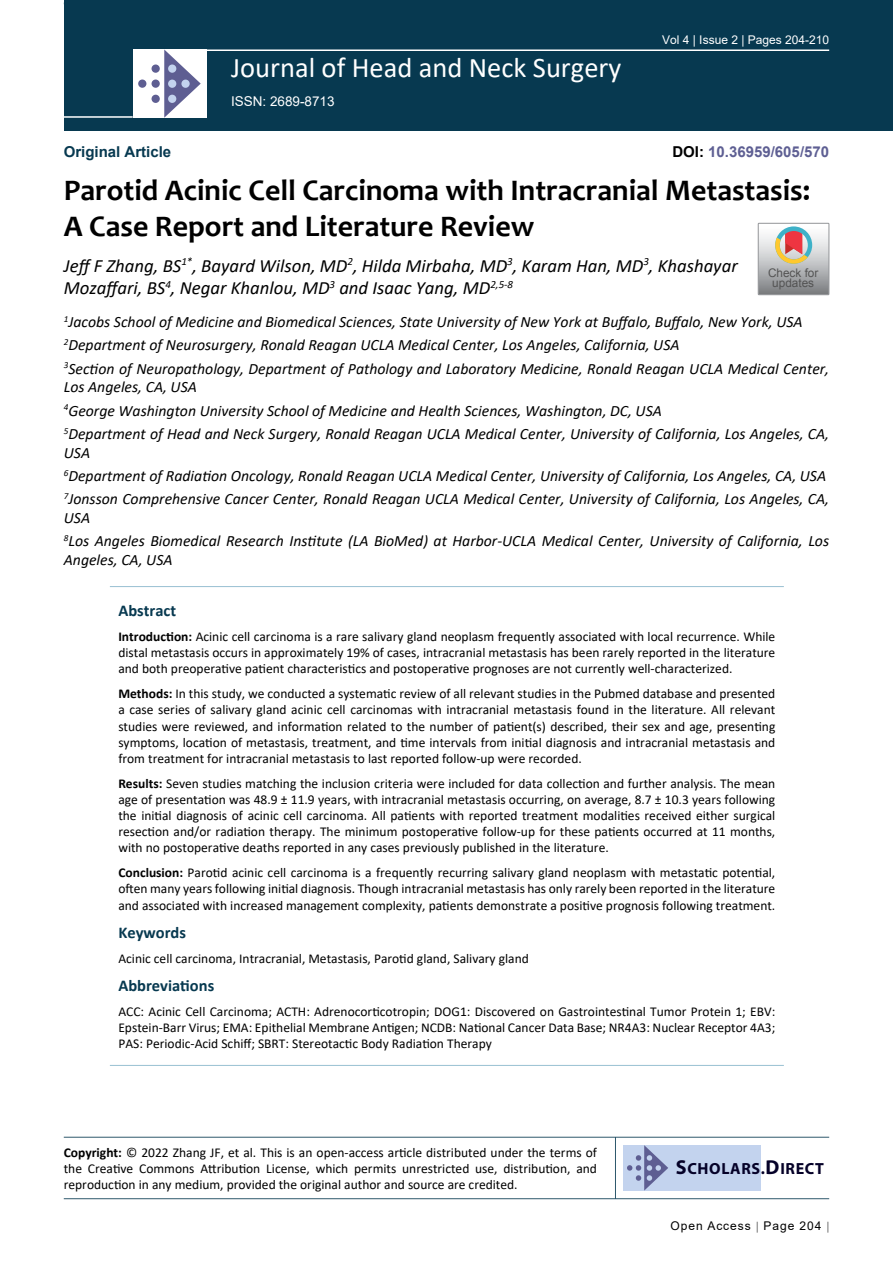
<style>
.page{position:relative;width:893px;height:1263px;background:#fff}
.page>*{position:absolute;margin:0;border:0;box-sizing:border-box;transform-origin:0 0}
.t1{font:700 30px/36px "Candara";color:#000}
.t2{font:28.5px "Calibri";color:#fff}
.t3{font:italic 18.75px/22.5px "Calibri";color:#000}
.t4{font:700 16.5px "Calibri";color:#073950}
.t5{font:700 16.2px "Myriad Pro";letter-spacing:.04em;color:#050128}
.t6{font:italic 15.75px/23.1px "Calibri";color:#000}
.t7{font:700 15px "Arial";color:#5e5f93}
.t8{font:700 15px "Arial";color:#073950}
.t9{font:13.5px/16.2px "Calibri";color:#000;text-align:justify}
.t10{font:13.5px "Arial";color:#fff}
.t11{font:12px "Arial";color:#fff}
.t12{font:12px "Arial";letter-spacing:.08em;color:#000}
.t13{font:11.85px/10.2px "Arial";color:#535353;text-align:center}
.s1{color:#000}
.s2{font-weight:700}
.s3{font-size:20.25px}
</style>
<div class="page">
<div style="left:64px;top:0;width:829px;height:131px;background:#073950"></div>
<hr style="left:64px;top:1137px;width:765px;height:1px;background:#073950">
<hr style="left:64px;top:1198px;width:765px;height:1px;background:#073950">
<hr style="left:615px;top:1137px;width:1px;height:62px;background:#073950">
<hr style="left:204px;top:49px;width:625px;height:2px;background:#fff">
<hr style="left:64px;top:116px;width:69px;height:2px;background:#fff">
<div style="left:133px;top:49px;width:74px;height:69px;background:#fff"></div>
<svg style="left:164px;top:49px;width:37px;height:69px"></svg>
<div style="left:152px;top:65px;width:8px;height:8px;background:#5e5e92;border-radius:50%"></div>
<div style="left:138px;top:80px;width:8px;height:8px;background:#5e5e92;border-radius:50%"></div>
<div style="left:152px;top:80px;width:8px;height:8px;background:#5e5e92;border-radius:50%"></div>
<div style="left:168px;top:80px;width:8px;height:8px;background:#c3d3ee;border-radius:50%"></div>
<div style="left:181px;top:80px;width:9px;height:8px;background:#c3d3ee;border-radius:50%"></div>
<div style="left:168px;top:95px;width:8px;height:8px;background:#c3d3ee;border-radius:50%"></div>
<div style="left:168px;top:65px;width:8px;height:8px;background:#c3d3ee;border-radius:50%"></div>
<div style="left:152px;top:95px;width:8px;height:8px;background:#5e5e92;border-radius:50%"></div>
<div style="left:623px;top:1145px;width:138px;height:45px;background:#c3d3ee"></div>
<svg style="left:627px;top:1145px;width:41px;height:45px"></svg>
<hr style="left:110px;top:586px;width:674px;height:1px;background:#98c0d2">
<hr style="left:110px;top:1065px;width:674px;height:1px;background:#98c0d2">
<svg style="left:758px;top:223px;width:71px;height:72px;background:#bdb6b3"></svg>
<p class="t8" style="left:64px;top:141px;width:109px">Original Article</p>
<h2 class="t2" style="left:231px;top:48px;width:392px">Journal of Head and Neck Surgery</h2>
<p class="t10" style="left:231px;top:91px;width:105px">ISSN: 2689-8713</p>
<p class="t11" style="left:662px;top:31px;width:169px">Vol 4 | Issue 2 | Pages 204-210</p>
<p class="t7" style="left:672px;top:141px;width:158px"><span class="s1">DOI:</span> 10.36959/605/570</p>
<h1 class="t1" style="left:64px;top:172px;width:748px">Parotid Acinic Cell Carcinoma with Intracranial Metastasis:<br>A Case Report and Literature Review</h1>
<h3 class="t3" style="left:64px;top:253px;width:675px">Jeff F Zhang, BS<sup>1*</sup>, Bayard Wilson, MD<sup>2</sup>, Hilda Mirbaha, MD<sup>3</sup>, Karam Han, MD<sup>3</sup>, Khashayar<br>Mozaffari, BS<sup>4</sup>, Negar Khanlou, MD<sup>3</sup> and Isaac Yang, MD<sup>2,5-8</sup></h3>
<p class="t6" style="left:64px;top:310px;width:767px"><sup>1</sup>Jacobs School of Medicine and Biomedical Sciences, State University of New York at Buffalo, Buffalo, New York, USA<br><sup>2</sup>Department of Neurosurgery, Ronald Reagan UCLA Medical Center, Los Angeles, California, USA<br><sup>3</sup>Section of Neuropathology, Department of Pathology and Laboratory Medicine, Ronald Reagan UCLA Medical Center,</p>
<p class="t6" style="left:64px;top:375px;width:767px">Los Angeles, CA, USA<br><sup>4</sup>George Washington University School of Medicine and Health Sciences, Washington, DC, USA<br><sup>5</sup>Department of Head and Neck Surgery, Ronald Reagan UCLA Medical Center, University of California, Los Angeles, CA,</p>
<p class="t6" style="left:64px;top:440px;width:767px">USA<br><sup>6</sup>Department of Radiation Oncology, Ronald Reagan UCLA Medical Center, University of California, Los Angeles, CA, USA<br><sup>7</sup>Jonsson Comprehensive Cancer Center, Ronald Reagan UCLA Medical Center, University of California, Los Angeles, CA,</p>
<p class="t6" style="left:64px;top:505px;width:767px">USA<br><sup>8</sup>Los Angeles Biomedical Research Institute (LA BioMed) at Harbor-UCLA Medical Center, University of California, Los</p>
<p class="t6" style="left:64px;top:547px;width:110px">Angeles, CA, USA</p>
<p class="t13" style="left:768px;top:267px;width:52px">Check for updates</p>
<p class="t4" style="left:118px;top:599px;width:59px">Abstract</p>
<p class="t9" style="left:118px;top:628px;width:658px"><span class="s2">Introduction:</span> Acinic cell carcinoma is a rare salivary gland neoplasm frequently associated with local recurrence. While distal metastasis occurs in approximately 19% of cases, intracranial metastasis has been rarely reported in the literature and both preoperative patient characteristics and postoperative prognoses are not currently well-characterized.</p>
<p class="t9" style="left:118px;top:685px;width:658px"><span class="s2">Methods:</span> In this study, we conducted a systematic review of all relevant studies in the Pubmed database and presented a case series of salivary gland acinic cell carcinomas with intracranial metastasis found in the literature. All relevant studies were reviewed, and information related to the number of patient(s) described, their sex and age, presenting symptoms, location of metastasis, treatment, and time intervals from initial diagnosis and intracranial metastasis and from treatment for intracranial metastasis to last reported follow-up were recorded.</p>
<p class="t9" style="left:118px;top:775px;width:658px"><span class="s2">Results:</span> Seven studies matching the inclusion criteria were included for data collection and further analysis. The mean age of presentation was 48.9 ± 11.9 years, with intracranial metastasis occurring, on average, 8.7 ± 10.3 years following the initial diagnosis of acinic cell carcinoma. All patients with reported treatment modalities received either surgical resection and/or radiation therapy. The minimum postoperative follow-up for these patients occurred at 11 months, with no postoperative deaths reported in any cases previously published in the literature.</p>
<p class="t9" style="left:118px;top:864px;width:658px"><span class="s2">Conclusion:</span> Parotid acinic cell carcinoma is a frequently recurring salivary gland neoplasm with metastatic potential, often many years following initial diagnosis. Though intracranial metastasis has only rarely been reported in the literature and associated with increased management complexity, patients demonstrate a positive prognosis following treatment.</p>
<p class="t4" style="left:118px;top:921px;width:69px">Keywords</p>
<p class="t9" style="left:118px;top:950px;width:412px">Acinic cell carcinoma, Intracranial, Metastasis, Parotid gland, Salivary gland</p>
<p class="t4" style="left:118px;top:974px;width:97px">Abbreviations</p>
<p class="t9" style="left:118px;top:1003px;width:658px">ACC: Acinic Cell Carcinoma; ACTH: Adrenocorticotropin; DOG1: Discovered on Gastrointestinal Tumor Protein 1; EBV:<br>Epstein-Barr Virus; EMA: Epithelial Membrane Antigen; NCDB: National Cancer Data Base; NR4A3: Nuclear Receptor 4A3; PAS: Periodic-Acid Schiff; SBRT: Stereotactic Body Radiation Therapy</p>
<p class="t9" style="left:64px;top:1144px;width:535px"><span class="s2">Copyright:</span> © 2022 Zhang JF, et al. This is an open-access article distributed under the terms of the Creative Commons Attribution License, which permits unrestricted use, distribution, and reproduction in any medium, provided the original author and source are credited.</p>
<p class="t5" style="left:676px;top:1158px;width:150px"><span class="s3">S</span>CHOLARS.<span class="s3">D</span>IRECT</p>
<p class="t12" style="left:670px;top:1217px;width:152px">Open Access Page 204</p>
</div>
